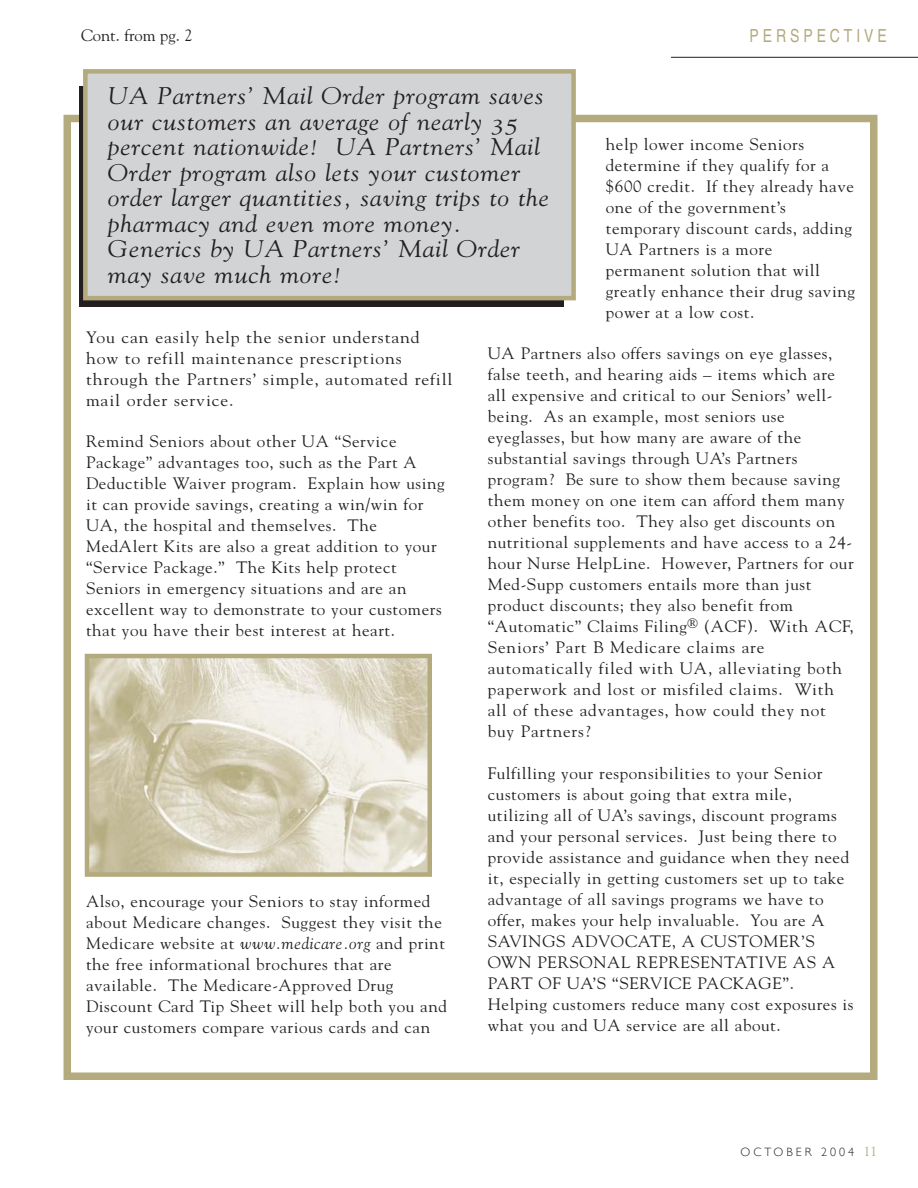
<style>
.page{position:relative;width:918px;height:1188px;background:#fff}
.page>*{position:absolute;margin:0;border:0;box-sizing:border-box;transform-origin:0 0}
.t1{font:24px/25.5px "Goudy Italic Os F";letter-spacing:.03em;color:#231f20;scale:1.1 1}
.t2{font:condensed 18px "Helvetica";letter-spacing:.23em;color:#b3aa7e;scale:.95 1}
.t3{font:16.5px/21px "Goudy";letter-spacing:.035em;color:#231f20}
.t4{font:16.5px/21px "Goudy";letter-spacing:.035em;color:#231f20;scale:1.07 1}
.t5{font:16.5px "Goudy";color:#231f20}
.t6{font:300 12px "Gill Sans";letter-spacing:.25em;color:#231f20}
.s1{font-style:italic}
.s2{font-family:"Goudy";font-weight:400;font-size:13.5px;color:#b3aa7e}
</style>
<div class="page">
<div style="left:64px;top:115px;width:814px;height:965px;border:8px solid #b3aa7e"></div>
<img style="left:90px;top:659px;width:337px;height:213px">
<div style="left:85px;top:654px;width:347px;height:223px;border:4px solid #b3aa7e"></div>
<div style="left:79px;top:86px;width:485px;height:221px;background:#231f20"></div>
<div style="left:85px;top:71px;width:489px;height:227px;background:#d1d3d4"></div>
<div style="left:83px;top:69px;width:493px;height:231px;border:4px solid #b3aa7e"></div>
<hr style="left:671px;top:57px;width:247px;height:1px;background:#231f20">
<p class="t5" style="left:81px;top:28px;width:113px">Cont. from pg. 2</p>
<p class="t2" style="left:750px;top:30px;width:146px">PERSPECTIVE</p>
<p class="t1" style="left:108px;top:85px;width:402px">UA Partners’ Mail Order program saves our customers an average of nearly 35 percent nationwide! UA Partners’ Mail Order program also lets your customer order larger quantities, saving trips to the pharmacy and even more money.<br>Generics by UA Partners’ Mail Order may save much more!</p>
<p class="t3" style="left:606px;top:135px;width:251px">help lower income Seniors determine if they qualify for a $600 credit. If they already have one of the government’s temporary discount cards, adding<br>UA Partners is a more permanent solution that will greatly enhance their drug saving power at a low cost.</p>
<p class="t3" style="left:488px;top:344px;width:367px">UA Partners also offers savings on eye glasses, false teeth, and hearing aids – items which are all expensive and critical to our Seniors’ well&shy;being. As an example, most seniors use eyeglasses, but how many are aware of the substantial savings through UA’s Partners program? Be sure to show them because saving them money on one item can afford them many other benefits too. They also get discounts on nutritional supplements and have access to a 24- hour Nurse HelpLine. However, Partners for our Med-Supp customers entails more than just product discounts; they also benefit from “Automatic” Claims Filing<sup>®</sup> (ACF). With ACF, Seniors’ Part B Medicare claims are automatically filed with UA, alleviating both paperwork and lost or misfiled claims. With all of these advantages, how could they not buy Partners?</p>
<p class="t3" style="left:488px;top:764px;width:367px">Fulfilling your responsibilities to your Senior customers is about going that extra mile, utilizing all of UA’s savings, discount programs and your personal services. Just being there to provide assistance and guidance when they need it, especially in getting customers set up to take advantage of all savings programs we have to offer, makes your help invaluable. You are A SAVINGS ADVOCATE, A CUSTOMER’S OWN PERSONAL REPRESENTATIVE AS A PART OF UA’S “SERVICE PACKAGE”.<br>Helping customers reduce many cost exposures is what you and UA service are all about.</p>
<p class="t4" style="left:86px;top:328px;width:344px">You can easily help the senior understand how to refill maintenance prescriptions through the Partners’ simple, automated refill mail order service.</p>
<p class="t3" style="left:86px;top:432px;width:360px">Remind Seniors about other UA “Service Package” advantages too, such as the Part A Deductible Waiver program. Explain how using it can provide savings, creating a win/win for UA, the hospital and themselves. The MedAlert Kits are also a great addition to your “Service Package.” The Kits help protect Seniors in emergency situations and are an excellent way to demonstrate to your customers that you have their best interest at heart.</p>
<p class="t3" style="left:86px;top:892px;width:362px">Also, encourage your Seniors to stay informed about Medicare changes. Suggest they visit the Medicare website at <span class="s1">www.medicare.org</span> and print the free informational brochures that are available. The Medicare-Approved Drug Discount Card Tip Sheet will help both you and your customers compare various cards and can</p>
<p class="t6" style="left:741px;top:1145px;width:138px">OCTOBER 2004 <span class="s2">11</span></p>
</div>
